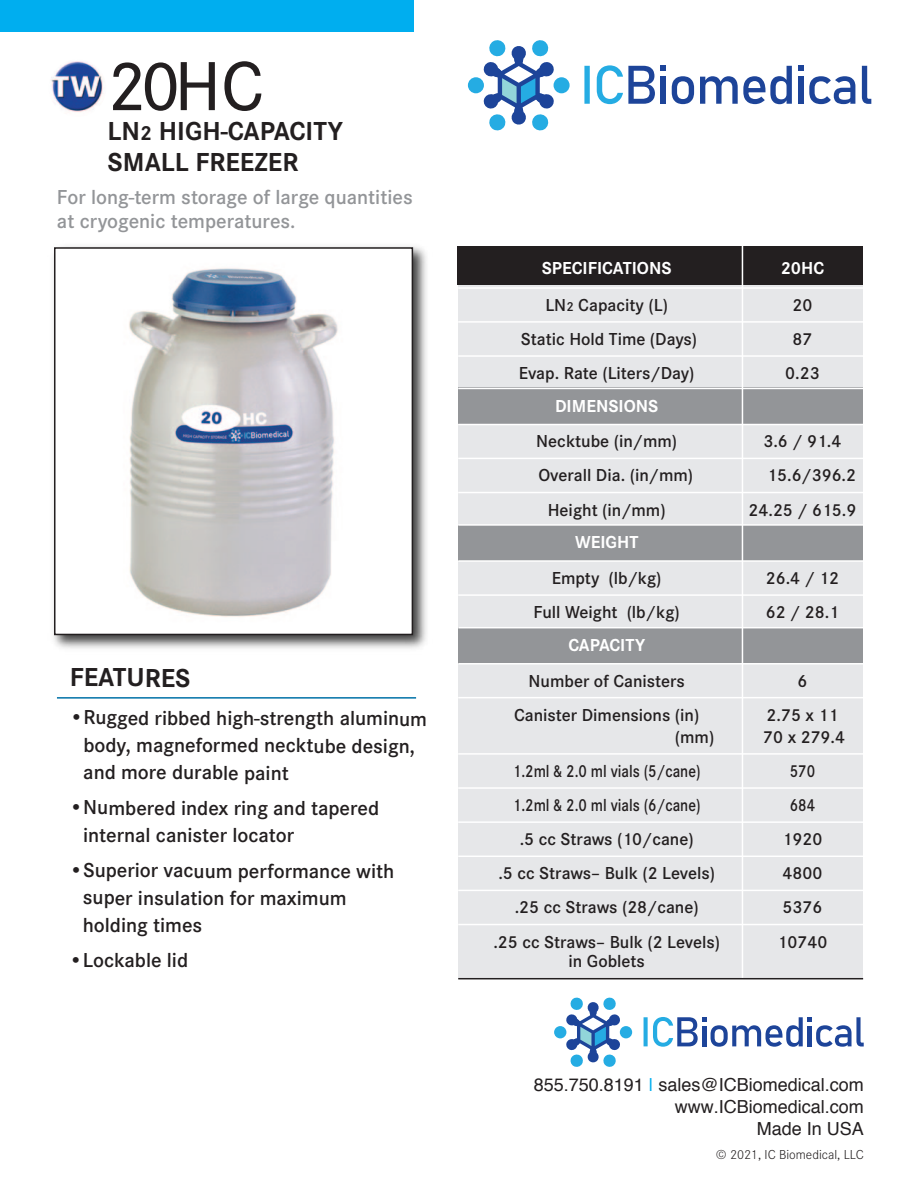
<style>
.page{position:relative;width:918px;height:1188px;background:#fff}
.page>*{position:absolute;margin:0;border:0;box-sizing:border-box;transform-origin:0 0}
.t1{font:500 72px "Corporate S";color:#231f20}
.t2{font:700 27px/30.3px "Corporate S";color:#231f20}
.t3{font:600 21px/27.2px "Corporate S";letter-spacing:-.005em;color:#231f20}
.t4{font:600 21px/23.7px "Corporate S";color:#939598}
.t5{font:600 18px "Corporate S";color:#231f20}
.t6{font:18px/21.6px "Helvetica";color:#231f20;text-align:right}
.t7{font:600 18px "Corporate S";color:#231f20;scale:.85 1}
.t8{font:700 18px "Corporate S";color:#fff}
.t9{font:300 13.5px "Corporate S";color:#231f20}
.s1{font-size:21px}
.s2{font-size:13.5px}
.s3{color:#00aeef}
</style>
<div class="page">
<div style="left:554px;top:77px;width:16px;height:16px;background:#25ace3;border-radius:50%"></div>
<div style="left:468px;top:77px;width:16px;height:16px;background:#25ace3;border-radius:50%"></div>
<svg style="left:483px;top:40px;width:72px;height:90px"></svg>
<svg style="left:862px;top:66px;width:9px;height:38px"></svg>
<svg style="left:798px;top:66px;width:57px;height:38px"></svg>
<svg style="left:700px;top:66px;width:92px;height:38px"></svg>
<svg style="left:672px;top:76px;width:22px;height:28px"></svg>
<div style="left:661px;top:77px;width:5px;height:27px;background:#1d4499"></div>
<svg style="left:661px;top:66px;width:5px;height:5px"></svg>
<svg style="left:584px;top:65px;width:71px;height:39px"></svg>
<hr style="left:57px;top:697px;width:359px;height:2px;background:#0071a7">
<div style="left:0;top:0;width:413px;height:31px;background:#00aeef"></div>
<div style="left:458px;top:256px;width:405px;height:722px;background:#e6e7e9"></div>
<div style="left:458px;top:387px;width:405px;height:37px;background:#939598"></div>
<div style="left:458px;top:525px;width:405px;height:36px;background:#939598"></div>
<div style="left:458px;top:627px;width:405px;height:36px;background:#939598"></div>
<div style="left:457px;top:247px;width:406px;height:38px;background:#231f20"></div>
<hr style="left:742px;top:241px;width:1px;height:737px;background:#fff">
<hr style="left:458px;top:287px;width:406px;height:2px;background:#fff">
<hr style="left:458px;top:321px;width:406px;height:2px;background:#fff">
<hr style="left:458px;top:355px;width:406px;height:2px;background:#fff">
<hr style="left:458px;top:388px;width:406px;height:1px;background:#fff">
<hr style="left:458px;top:424px;width:406px;height:1px;background:#fff">
<hr style="left:458px;top:458px;width:406px;height:1px;background:#fff">
<hr style="left:458px;top:492px;width:406px;height:1px;background:#fff">
<hr style="left:458px;top:524px;width:406px;height:2px;background:#fff">
<hr style="left:458px;top:560px;width:406px;height:2px;background:#fff">
<hr style="left:458px;top:594px;width:406px;height:2px;background:#fff">
<hr style="left:458px;top:627px;width:406px;height:1px;background:#fff">
<hr style="left:458px;top:663px;width:406px;height:2px;background:#fff">
<hr style="left:458px;top:697px;width:406px;height:1px;background:#fff">
<hr style="left:458px;top:753px;width:406px;height:2px;background:#fff">
<hr style="left:458px;top:787px;width:406px;height:2px;background:#fff">
<hr style="left:458px;top:821px;width:406px;height:2px;background:#fff">
<hr style="left:458px;top:856px;width:406px;height:1px;background:#fff">
<hr style="left:458px;top:890px;width:406px;height:1px;background:#fff">
<hr style="left:458px;top:924px;width:406px;height:1px;background:#fff">
<img style="left:53px;top:246px;width:374px;height:403px">
<img style="left:57px;top:252px;width:353px;height:380px">
<div style="left:54px;top:247px;width:359px;height:388px;border:2px solid #231f20"></div>
<hr style="left:458px;top:978px;width:405px;height:1px;background:#231f20">
<div style="left:620px;top:1026px;width:12px;height:12px;background:#25ace3;border-radius:50%"></div>
<div style="left:554px;top:1026px;width:12px;height:12px;background:#25ace3;border-radius:50%"></div>
<svg style="left:566px;top:998px;width:55px;height:68px"></svg>
<svg style="left:644px;top:1017px;width:220px;height:30px"></svg>
<img style="left:49px;top:59px;width:57px;height:58px;border-radius:50%">
<p class="t1" style="left:108px;top:32px;width:158px">20HC</p>
<p class="t2" style="left:108px;top:120px;width:237px">LN<span class="s1">2</span> HIGH-CAPACITY<br>SMALL FREEZER</p>
<p class="t4" style="left:57px;top:187px;width:357px">For long-term storage of large quantities at cryogenic temperatures.</p>
<p class="t2" style="left:70px;top:666px;width:122px">FEATURES</p>
<p class="t3" style="left:83px;top:706px;width:345px;text-indent:-14px">•Rugged ribbed high-strength aluminum body, magneformed necktube design, and more durable paint</p>
<p class="t3" style="left:83px;top:796px;width:298px;text-indent:-14px">•Numbered index ring and tapered internal canister locator</p>
<p class="t3" style="left:83px;top:859px;width:313px;text-indent:-14px">•Superior vacuum performance with super insulation for maximum holding times</p>
<p class="t3" style="left:69px;top:949px;width:121px">•Lockable lid</p>
<p class="t8" style="left:542px;top:262px;width:131px">SPECIFICATIONS</p>
<p class="t8" style="left:781px;top:262px;width:45px">20HC</p>
<p class="t5" style="left:545px;top:299px;width:124px">LN<span class="s2">2</span> Capacity (L)</p>
<p class="t5" style="left:793px;top:299px;width:21px">20</p>
<p class="t5" style="left:521px;top:333px;width:178px">Static Hold Time (Days)</p>
<p class="t5" style="left:793px;top:333px;width:21px">87</p>
<p class="t5" style="left:519px;top:367px;width:177px">Evap. Rate (Liters/Day)</p>
<p class="t5" style="left:785px;top:367px;width:36px">0.23</p>
<p class="t8" style="left:555px;top:400px;width:105px">DIMENSIONS</p>
<p class="t5" style="left:536px;top:435px;width:142px">Necktube (in/mm)</p>
<p class="t5" style="left:763px;top:435px;width:80px">3.6 / 91.4</p>
<p class="t5" style="left:538px;top:469px;width:156px">Overall Dia. (in/mm)</p>
<p class="t5" style="left:767px;top:469px;width:90px">15.6/396.2</p>
<p class="t5" style="left:548px;top:503px;width:119px">Height (in/mm)</p>
<p class="t5" style="left:749px;top:503px;width:109px">24.25 / 615.9</p>
<p class="t8" style="left:575px;top:536px;width:65px">WEIGHT</p>
<p class="t5" style="left:552px;top:572px;width:111px">Empty (lb/kg)</p>
<p class="t5" style="left:766px;top:572px;width:75px">26.4 / 12</p>
<p class="t5" style="left:534px;top:606px;width:148px">Full Weight (lb/kg)</p>
<p class="t5" style="left:766px;top:606px;width:75px">62 / 28.1</p>
<p class="t8" style="left:568px;top:639px;width:78px">CAPACITY</p>
<p class="t5" style="left:529px;top:674px;width:158px">Number of Canisters</p>
<p class="t5" style="left:798px;top:674px;width:11px">6</p>
<p class="t5" style="left:514px;top:709px;width:187px">Canister Dimensions (in)</p>
<p class="t5" style="left:767px;top:709px;width:73px">2.75 x 11</p>
<p class="t5" style="left:675px;top:731px;width:41px">(mm)</p>
<p class="t5" style="left:763px;top:731px;width:83px">70 x 279.4</p>
<p class="t7" style="left:513px;top:765px;width:222px">1.2ml &amp; 2.0 ml vials (5/cane)</p>
<p class="t7" style="left:790px;top:765px;width:31px">570</p>
<p class="t7" style="left:513px;top:799px;width:222px">1.2ml &amp; 2.0 ml vials (6/cane)</p>
<p class="t7" style="left:790px;top:799px;width:31px">684</p>
<p class="t5" style="left:520px;top:833px;width:176px">.5 cc Straws (10/cane)</p>
<p class="t5" style="left:783px;top:833px;width:41px">1920</p>
<p class="t5" style="left:498px;top:867px;width:218px">.5 cc Straws– Bulk (2 Levels)</p>
<p class="t5" style="left:783px;top:867px;width:41px">4800</p>
<p class="t5" style="left:515px;top:901px;width:186px">.25 cc Straws (28/cane)</p>
<p class="t5" style="left:783px;top:901px;width:41px">5376</p>
<p class="t5" style="left:493px;top:935px;width:228px">.25 cc Straws– Bulk (2 Levels)</p>
<p class="t5" style="left:778px;top:935px;width:51px">10740</p>
<p class="t5" style="left:569px;top:955px;width:78px">in Goblets</p>
<p class="t6" style="left:534px;top:1076px;width:332px">855.750.8191 <span class="s3">|</span> sales@ICBiomedical.com www.ICBiomedical.com</p>
<p class="t6" style="left:757px;top:1119px;width:109px">Made In USA</p>
<p class="t9" style="left:716px;top:1146px;width:150px">© 2021, IC Biomedical, LLC</p>
</div>
